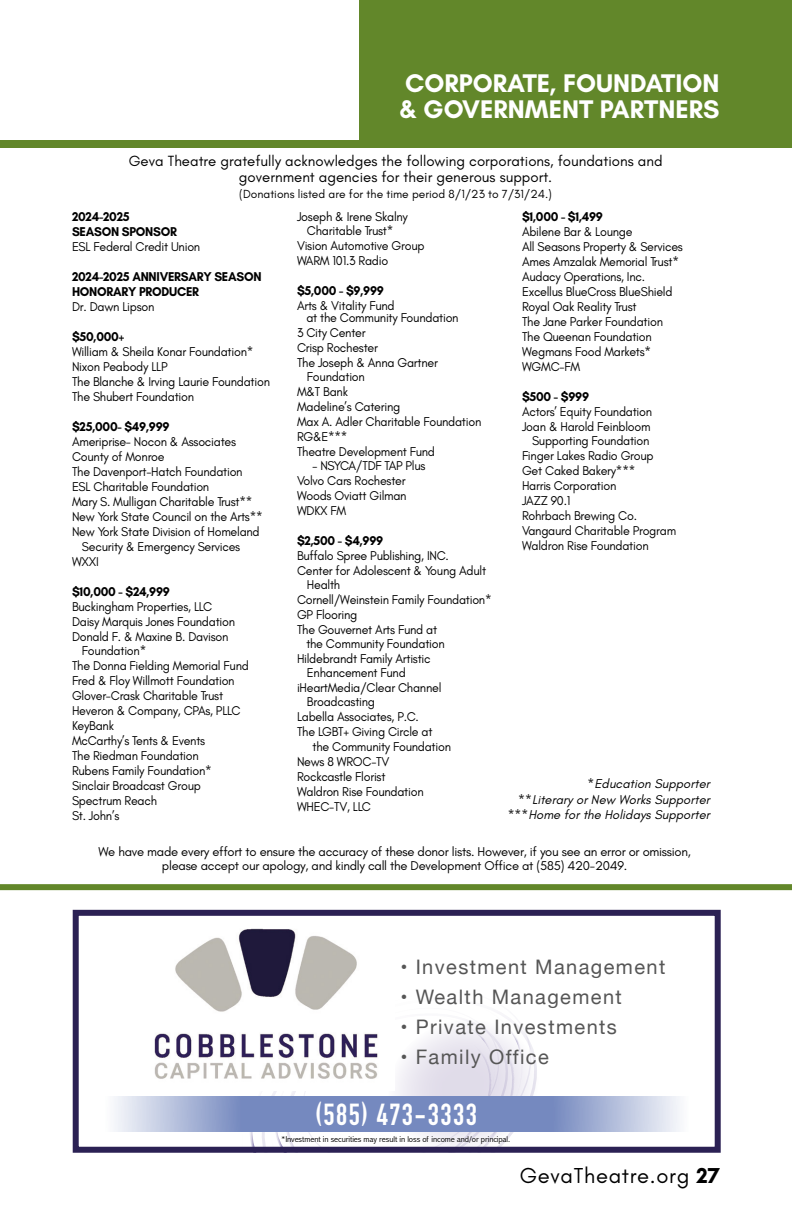
<style>
.page{position:relative;width:792px;height:1224px;background:#fff}
.page>*{position:absolute;margin:0;border:0;box-sizing:border-box;transform-origin:0 0}
.t1{font:700 30px "DIN Condensed";letter-spacing:.05em;color:#fff}
.t2{font:700 26px/26px "Glacial Indifference";color:#fff}
.t3{font:22px "Glacial Indifference";letter-spacing:.03em;color:#000}
.t4{font:20px "Helvetica Neue";letter-spacing:.07em;color:#565656}
.t5{font:15px/16px "Glacial Indifference";color:#000;text-align:center}
.t6{font:13px/15px "Glacial Indifference";letter-spacing:-.02em;color:#000;scale:.96 1}
.t7{font:13px/14px "Glacial Indifference";letter-spacing:-.02em;color:#000;text-align:center}
.t8{font:700 13px/15px "Glacial Indifference";letter-spacing:-.02em;color:#000;scale:.96 1}
.t9{font:italic 13px/15.6px "Glacial Indifference";color:#000;text-align:right}
.t10{font:12px "Glacial Indifference";color:#000}
.t11{font:300 condensed 8.4px "Abadi";letter-spacing:-.01em;color:#000;scale:1.18 1}
.s1{font-weight:700}
</style>
<div class="page">
<div style="left:359px;top:0;width:433px;height:148px;background:#62872a"></div>
<div style="left:0;top:141px;width:359px;height:7px;background:#62872a"></div>
<svg style="left:255px;top:1019px;width:292px;height:127px"></svg>
<svg style="left:114px;top:1096px;width:566px;height:35px;background:#91a1cc"></svg>
<div style="left:73px;top:910px;width:648px;height:243px;border:6px solid #2b2154"></div>
<img style="left:154px;top:928px;width:240px;height:163px">
<div style="left:0;top:884px;width:792px;height:6px;background:#62872a"></div>
<h2 class="t2" style="left:399px;top:69px;width:322px">CORPORATE, FOUNDATION &amp; GOVERNMENT PARTNERS</h2>
<p class="t5" style="left:129px;top:153px;width:535px">Geva Theatre gratefully acknowledges the following corporations, foundations and government agencies for their generous support.</p>
<p class="t10" style="left:239px;top:187px;width:314px">(Donations listed are for the time period 8/1/23 to 7/31/24.)</p>
<p class="t8" style="left:72px;top:209px;width:111px">2024-2025<br>SEASON SPONSOR</p>
<p class="t6" style="left:72px;top:239px;width:135px">ESL Federal Credit Union</p>
<p class="t8" style="left:72px;top:269px;width:199px">2024-2025 ANNIVERSARY SEASON<br>HONORARY PRODUCER</p>
<p class="t6" style="left:72px;top:299px;width:87px">Dr. Dawn Lipson</p>
<p class="t8" style="left:72px;top:329px;width:56px">$50,000+</p>
<p class="t6" style="left:72px;top:344px;width:208px">William &amp; Sheila Konar Foundation*<br>Nixon Peabody LLP<br>The Blanche &amp; Irving Laurie Foundation<br>The Shubert Foundation</p>
<p class="t8" style="left:72px;top:419px;width:103px">$25,000- $49,999</p>
<p class="t6" style="left:72px;top:434px;width:172px">Ameriprise- Nocon &amp; Associates</p>
<p class="t6" style="left:72px;top:449px;width:98px">County of Monroe</p>
<p class="t6" style="left:72px;top:464px;width:179px">The Davenport-Hatch Foundation</p>
<p class="t6" style="left:72px;top:479px;width:145px">ESL Charitable Foundation</p>
<p class="t6" style="left:72px;top:494px;width:189px">Mary S. Mulligan Charitable Trust**</p>
<p class="t6" style="left:72px;top:509px;width:200px">New York State Council on the Arts**</p>
<p class="t6" style="left:72px;top:524px;width:197px">New York State Division of Homeland</p>
<p class="t6" style="left:82px;top:539px;width:166px">Security &amp; Emergency Services</p>
<p class="t6" style="left:72px;top:554px;width:30px">WXXI</p>
<p class="t8" style="left:72px;top:584px;width:104px">$10,000 - $24,999</p>
<p class="t6" style="left:72px;top:599px;width:148px">Buckingham Properties, LLC</p>
<p class="t6" style="left:72px;top:614px;width:171px">Daisy Marquis Jones Foundation</p>
<p class="t6" style="left:72px;top:629px;width:164px">Donald F. &amp; Maxine B. Davison</p>
<p class="t6" style="left:82px;top:643px;width:69px">Foundation*</p>
<p class="t6" style="left:72px;top:658px;width:186px">The Donna Fielding Memorial Fund</p>
<p class="t6" style="left:72px;top:673px;width:171px">Fred &amp; Floy Willmott Foundation</p>
<p class="t6" style="left:72px;top:688px;width:159px">Glover-Crask Charitable Trust</p>
<p class="t6" style="left:72px;top:703px;width:177px">Heveron &amp; Company, CPAs, PLLC</p>
<p class="t6" style="left:72px;top:718px;width:45px">KeyBank</p>
<p class="t6" style="left:72px;top:733px;width:140px">McCarthy’s Tents &amp; Events</p>
<p class="t6" style="left:72px;top:748px;width:134px">The Riedman Foundation</p>
<p class="t6" style="left:72px;top:763px;width:147px">Rubens Family Foundation*</p>
<p class="t6" style="left:72px;top:778px;width:136px">Sinclair Broadcast Group</p>
<p class="t6" style="left:72px;top:793px;width:90px">Spectrum Reach</p>
<p class="t6" style="left:72px;top:808px;width:51px">St. John’s</p>
<p class="t8" style="left:522px;top:209px;width:86px">$1,000 - $1,499</p>
<p class="t6" style="left:522px;top:224px;width:169px">Abilene Bar &amp; Lounge<br>All Seasons Property &amp; Services<br>Ames Amzalak Memorial Trust*<br>Audacy Operations, Inc.<br>Excellus BlueCross BlueShield<br>Royal Oak Reality Trust<br>The Jane Parker Foundation<br>The Queenan Foundation<br>Wegmans Food Markets*<br>WGMC-FM</p>
<p class="t8" style="left:522px;top:389px;width:71px">$500 - $999</p>
<p class="t6" style="left:522px;top:404px;width:137px">Actors’ Equity Foundation</p>
<p class="t6" style="left:522px;top:419px;width:136px">Joan &amp; Harold Feinbloom</p>
<p class="t6" style="left:532px;top:433px;width:124px">Supporting Foundation</p>
<p class="t6" style="left:522px;top:448px;width:139px">Finger Lakes Radio Group</p>
<p class="t6" style="left:522px;top:463px;width:120px">Get Caked Bakery***</p>
<p class="t6" style="left:522px;top:478px;width:100px">Harris Corporation</p>
<p class="t6" style="left:522px;top:493px;width:52px">JAZZ 90.1</p>
<p class="t6" style="left:522px;top:508px;width:121px">Rohrbach Brewing Co.</p>
<p class="t6" style="left:522px;top:523px;width:162px">Vangaurd Charitable Program</p>
<p class="t6" style="left:522px;top:538px;width:134px">Waldron Rise Foundation</p>
<p class="t6" style="left:297px;top:209px;width:117px">Joseph &amp; Irene Skalny</p>
<p class="t6" style="left:307px;top:223px;width:92px">Charitable Trust*</p>
<p class="t6" style="left:297px;top:238px;width:135px">Vision Automotive Group</p>
<p class="t6" style="left:297px;top:253px;width:97px">WARM 101.3 Radio</p>
<p class="t8" style="left:297px;top:283px;width:92px">$5,000 - $9,999</p>
<p class="t6" style="left:306px;top:300px;width:160px;line-height:12px;text-indent:-9px">Arts &amp; Vitality Fund<br>at the Community Foundation</p>
<p class="t6" style="left:297px;top:325px;width:73px">3 City Center</p>
<p class="t6" style="left:297px;top:340px;width:86px">Crisp Rochester</p>
<p class="t6" style="left:297px;top:355px;width:148px">The Joseph &amp; Anna Gartner</p>
<p class="t6" style="left:307px;top:369px;width:62px">Foundation</p>
<p class="t6" style="left:297px;top:384px;width:55px">M&amp;T Bank</p>
<p class="t6" style="left:297px;top:399px;width:109px">Madeline’s Catering</p>
<p class="t6" style="left:297px;top:414px;width:194px">Max A. Adler Charitable Foundation</p>
<p class="t6" style="left:297px;top:429px;width:54px">RG&amp;E***</p>
<p class="t6" style="left:297px;top:444px;width:145px">Theatre Development Fund</p>
<p class="t6" style="left:297px;top:458px;width:135px;text-indent:16px">– NSYCA/TDF TAP Plus<br>Volvo Cars Rochester<br>Woods Oviatt Gilman<br>WDKX FM</p>
<p class="t8" style="left:297px;top:533px;width:91px">$2,500 - $4,999</p>
<p class="t6" style="left:297px;top:548px;width:160px">Buffalo Spree Publishing, INC.</p>
<p class="t6" style="left:297px;top:563px;width:199px">Center for Adolescent &amp; Young Adult</p>
<p class="t6" style="left:307px;top:577px;width:36px">Health</p>
<p class="t6" style="left:297px;top:592px;width:204px">Cornell/Weinstein Family Foundation*</p>
<p class="t6" style="left:297px;top:607px;width:64px">GP Flooring</p>
<p class="t6" style="left:297px;top:622px;width:148px">The Gouvernet Arts Fund at</p>
<p class="t6" style="left:306px;top:636px;width:146px">the Community Foundation</p>
<p class="t6" style="left:297px;top:651px;width:141px">Hildebrandt Family Artistic</p>
<p class="t6" style="left:307px;top:665px;width:104px">Enhancement Fund</p>
<p class="t6" style="left:297px;top:680px;width:152px">iHeartMedia/Clear Channel</p>
<p class="t6" style="left:307px;top:694px;width:72px">Broadcasting</p>
<p class="t6" style="left:297px;top:709px;width:129px">Labella Associates, P.C.</p>
<p class="t6" style="left:297px;top:724px;width:143px">The LGBT+ Giving Circle at</p>
<p class="t6" style="left:313px;top:739px;width:146px">the Community Foundation</p>
<p class="t6" style="left:297px;top:754px;width:98px">News 8 WROC-TV</p>
<p class="t6" style="left:297px;top:769px;width:94px">Rockcastle Florist</p>
<p class="t6" style="left:297px;top:784px;width:134px">Waldron Rise Foundation</p>
<p class="t6" style="left:297px;top:799px;width:79px">WHEC-TV, LLC</p>
<p class="t9" style="left:508px;top:776px;width:204px">*Education Supporter<br>**Literary or New Works Supporter ***Home for the Holidays Supporter</p>
<p class="t7" style="left:98px;top:845px;width:594px">We have made every effort to ensure the accuracy of these donor lists. However, if you see an error or omission, please accept our apology, and kindly call the Development Office at (585) 420-2049.</p>
<h3 class="t4" style="left:400px;top:952px;width:266px">• Investment Management</h3>
<h3 class="t4" style="left:400px;top:982px;width:223px">• Wealth Management</h3>
<h3 class="t4" style="left:400px;top:1012px;width:218px">• Private Investments</h3>
<h3 class="t4" style="left:400px;top:1042px;width:150px">• Family Office</h3>
<h1 class="t1" style="left:315px;top:1094px;width:163px">(585) 473-3333</h1>
<p class="t11" style="left:281px;top:1134px;width:196px">*Investment in securities may result in loss of income and/or principal.</p>
<h3 class="t3" style="left:520px;top:1163px;width:202px">GevaTheatre.org <span class="s1">27</span></h3>
</div>
